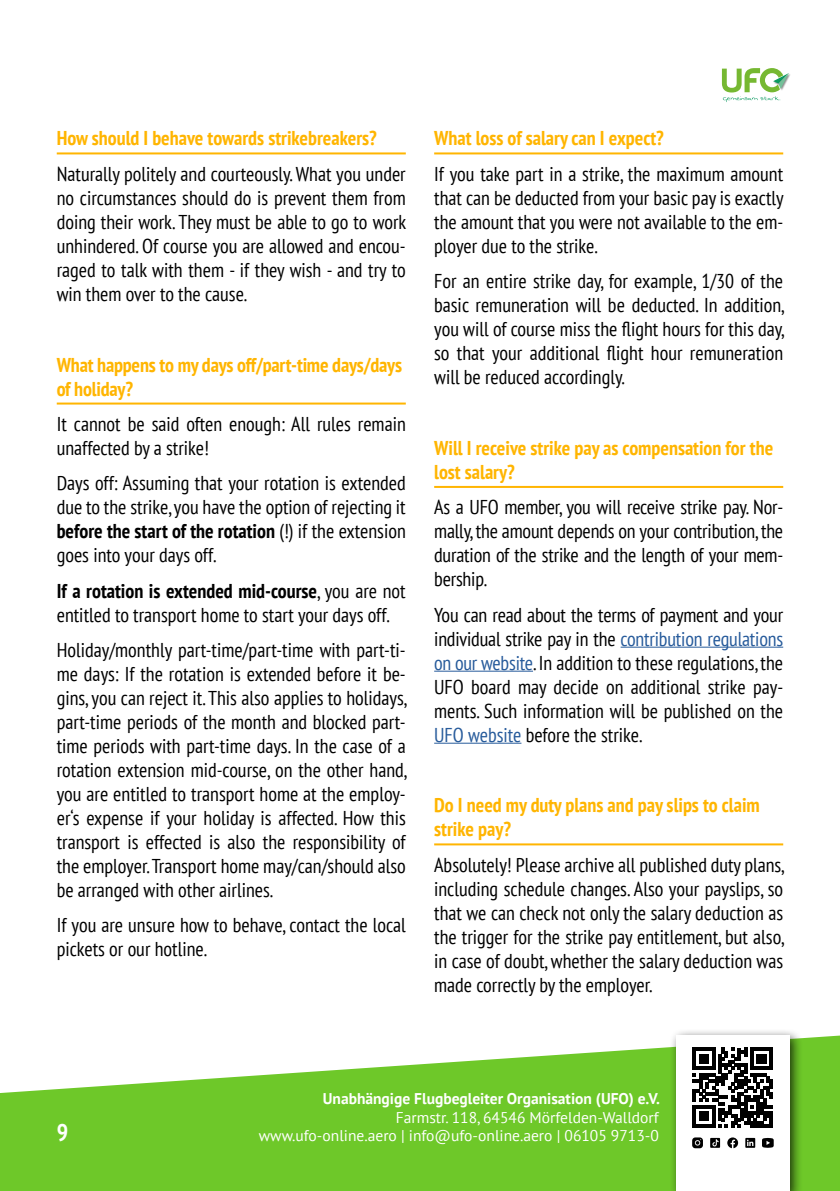
<style>
.page{position:relative;width:840px;height:1191px;background:#fff}
.page>*{position:absolute;margin:0;border:0;box-sizing:border-box;transform-origin:0 0}
.t1{font:700 condensed 24px "PT Sans";color:#fff}
.t2{font:condensed 20px/24px "PT Sans";color:#000;text-align:justify}
.t3{font:700 condensed 20px/24px "PT Sans";color:#ffb501}
.t4{font:15.6px "PT Sans";color:#fff}
.t5{font:700 15.6px "PT Sans";color:#fff}
.s1{font-weight:700}
.s2{color:#275b9b}
</style>
<div class="page">
<svg style="left:721px;top:68px;width:67px;height:34px"></svg>
<svg style="left:0;top:1035px;width:839px;height:156px;fill:#6ec829"></svg>
<div style="left:668px;top:1028px;width:134px;height:163px;background:#000;opacity:.75"></div>
<div style="left:675px;top:1035px;width:113px;height:156px;background:#fff"></div>
<svg style="left:692px;top:1047px;width:80px;height:80px"></svg>
<svg style="left:727px;top:1137px;width:10px;height:11px"></svg>
<svg style="left:692px;top:1137px;width:10px;height:11px"></svg>
<svg style="left:745px;top:1137px;width:9px;height:10px"></svg>
<svg style="left:710px;top:1137px;width:9px;height:10px"></svg>
<svg style="left:762px;top:1137px;width:11px;height:10px"></svg>
<hr style="left:57px;top:152px;width:348px;height:2px;background:#ffb501">
<hr style="left:57px;top:402px;width:348px;height:2px;background:#ffb501">
<hr style="left:434px;top:152px;width:348px;height:2px;background:#ffb501">
<hr style="left:434px;top:486px;width:348px;height:2px;background:#ffb501">
<hr style="left:620px;top:646px;width:162px;height:1px;background:#275b9b">
<hr style="left:434px;top:670px;width:98px;height:1px;background:#275b9b">
<hr style="left:434px;top:742px;width:87px;height:1px;background:#275b9b">
<hr style="left:434px;top:843px;width:348px;height:2px;background:#ffb501">
<p class="t3" style="left:57px;top:126px;width:321px">How should I behave towards strikebreakers?</p>
<p class="t2" style="left:57px;top:161px;width:351px">Naturally politely and courteously. What you under no circumstances should do is prevent them from doing their work. They must be able to go to work unhindered. Of course you are allowed and encou&shy;raged to talk with them - if they wish - and try to win them over to the cause.</p>
<p class="t3" style="left:57px;top:352px;width:346px">What happens to my days off/part-time days/days of holiday?</p>
<p class="t2" style="left:57px;top:411px;width:350px">It cannot be said often enough: All rules remain unaffected by a strike!</p>
<p class="t2" style="left:57px;top:471px;width:350px">Days off: Assuming that your rotation is extended due to the strike, you have the option of rejecting it <span class="s1">before the start of the rotation</span> (!) if the extension goes into your days off.</p>
<p class="t2" style="left:57px;top:578px;width:350px"><span class="s1">If a rotation is extended mid-course</span>, you are not entitled to transport home to start your days off.</p>
<p class="t2" style="left:57px;top:637px;width:351px">Holiday/monthly part-time/part-time with part-ti&shy;me days: If the rotation is extended before it be&shy;gins, you can reject it. This also applies to holidays, part-time periods of the month and blocked part&shy;time periods with part-time days. In the case of a rotation extension mid-course, on the other hand, you are entitled to transport home at the employ&shy;er‘s expense if your holiday is affected. How this transport is effected is also the responsibility of the employer. Transport home may/can/should also be arranged with other airlines.</p>
<p class="t2" style="left:57px;top:913px;width:350px">If you are unsure how to behave, contact the local pickets or our hotline.</p>
<p class="t3" style="left:434px;top:126px;width:231px">What loss of salary can I expect?</p>
<p class="t2" style="left:434px;top:161px;width:351px">If you take part in a strike, the maximum amount that can be deducted from your basic pay is exactly the amount that you were not available to the em&shy;ployer due to the strike.</p>
<p class="t2" style="left:434px;top:269px;width:351px">For an entire strike day, for example, 1/30 of the basic remuneration will be deducted. In addition, you will of course miss the flight hours for this day, so that your additional flight hour remuneration will be reduced accordingly.</p>
<p class="t3" style="left:434px;top:435px;width:340px">Will I receive strike pay as compensation for the lost salary?</p>
<p class="t2" style="left:434px;top:495px;width:350px">As a UFO member, you will receive strike pay. Nor&shy;mally, the amount depends on your contribution, the duration of the strike and the length of your mem&shy;bership.</p>
<p class="t2" style="left:434px;top:602px;width:350px">You can read about the terms of payment and your individual strike pay in the <span class="s2">contribution regulations on our website</span>. In addition to these regulations, the UFO board may decide on additional strike pay&shy;ments. Such information will be published on the <span class="s2">UFO website</span> before the strike.</p>
<p class="t3" style="left:434px;top:793px;width:327px">Do I need my duty plans and pay slips to claim strike pay?</p>
<p class="t2" style="left:434px;top:852px;width:351px">Absolutely! Please archive all published duty plans, including schedule changes. Also your payslips, so that we can check not only the salary deduction as the trigger for the strike pay entitlement, but also, in case of doubt, whether the salary deduction was made correctly by the employer.</p>
<p class="t5" style="left:322px;top:1088px;width:338px">Unabhängige Flugbegleiter Organisation (UFO) e.V.</p>
<p class="t4" style="left:395px;top:1107px;width:264px">Farmstr. 118, 64546 Mörfelden-Walldorf</p>
<p class="t1" style="left:57px;top:1117px;width:13px">9</p>
<p class="t4" style="left:259px;top:1125px;width:401px">www.ufo-online.aero | info@ufo-online.aero | 06105 9713-0</p>
</div>
